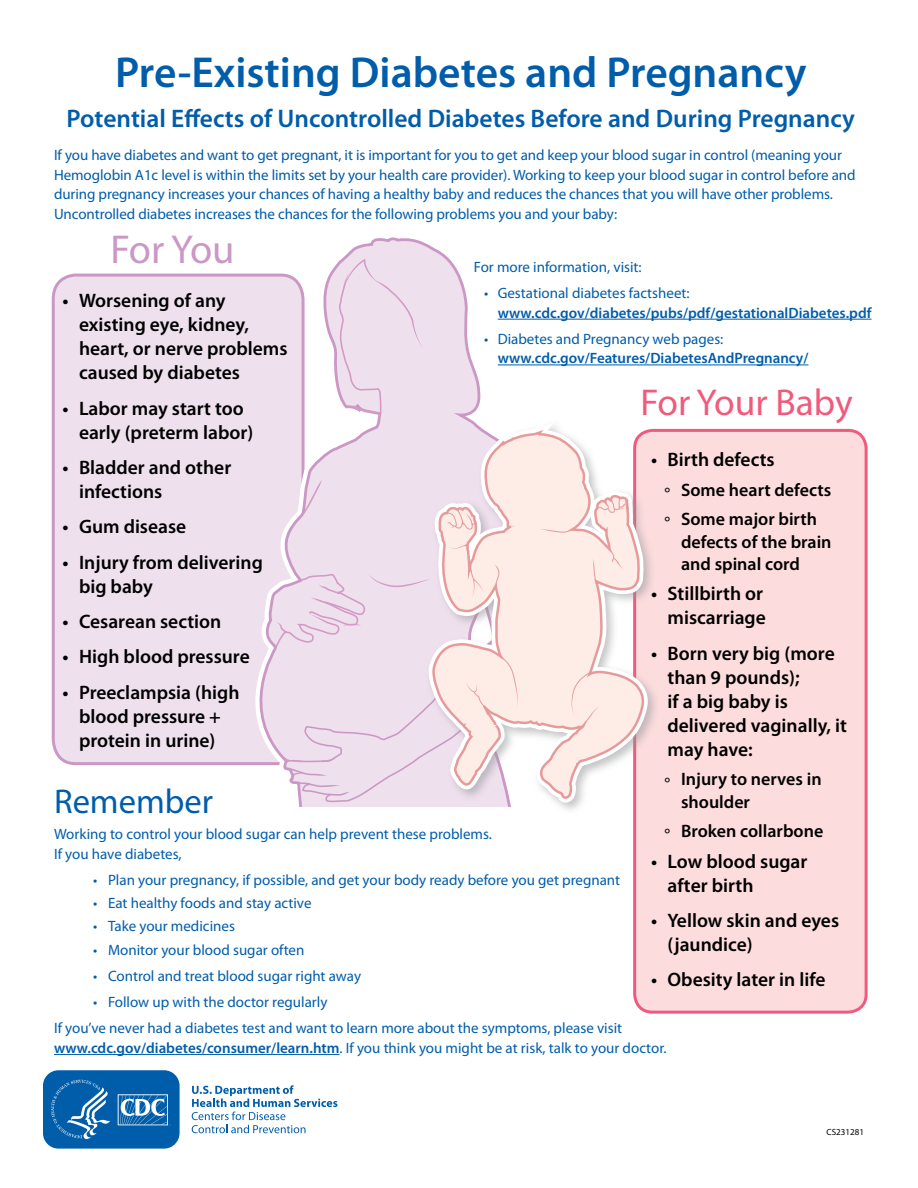
<style>
.page{position:relative;width:918px;height:1188px;background:#fff}
.page>*{position:absolute;margin:0;border:0;box-sizing:border-box;transform-origin:0 0}
.T{font:600 43.5px "Myriad Pro";color:#005daa}
.t1{font:40.5px "Myriad Pro";letter-spacing:-.015em;color:#cb98c5}
.t2{font:37.5px "Myriad Pro";color:#f05b7d}
.t3{font:34.5px "Myriad Pro";color:#005daa}
.t4{font:600 25.5px "Myriad Pro";color:#005daa}
.t5{font:600 19.5px/24px "Myriad Pro";color:#000}
.t6{font:600 18px/22.5px "Myriad Pro";color:#000}
.t7{font:15px/19.5px "Myriad Pro";letter-spacing:-.005em;color:#005daa}
.t8{font:600 15px/19.5px "Myriad Pro";color:#005daa}
.t9{font:9px "Myriad Pro";color:#000}
.s1{font-weight:400}
.s2{font-weight:600}
</style>
<div class="page">
<div style="left:53px;top:275px;width:250px;height:489px;background:#efe0ee;border-radius:23px"></div>
<div style="left:52px;top:274px;width:253px;height:491px;border:3px solid #cb98c5;border-radius:23px"></div>
<div style="left:635px;top:430px;width:231px;height:582px;background:#fcdcdd;border-radius:18px"></div>
<div style="left:633px;top:429px;width:235px;height:585px;border:3px solid #f05b7d;border-radius:18px"></div>
<svg style="left:237px;top:237px;width:311px;height:569px"></svg>
<svg style="left:299px;top:479px;width:23px;height:39px"></svg>
<svg style="left:274px;top:574px;width:151px;height:77px"></svg>
<svg style="left:338px;top:259px;width:86px;height:161px;background:#eeddec"></svg>
<div style="left:425px;top:419px;width:235px;height:395px;background:#939598;opacity:.54"></div>
<svg style="left:428px;top:422px;width:221px;height:381px"></svg>
<svg style="left:284px;top:658px;width:207px;height:146px;background:#edddec"></svg>
<svg style="left:432px;top:430px;width:213px;height:369px;fill:#feece7"></svg>
<svg style="left:192px;top:1085px;width:145px;height:48px"></svg>
<svg style="left:43px;top:1070px;width:137px;height:79px;background:#2172b5"></svg>
<hr style="left:54px;top:1054px;width:286px;height:1px;background:#005daa">
<hr style="left:498px;top:319px;width:374px;height:1px;background:#005daa">
<hr style="left:498px;top:365px;width:311px;height:1px;background:#005daa">
<p class="T" style="left:115px;top:48px;width:693px">Pre-Existing Diabetes and Pregnancy</p>
<p class="t4" style="left:67px;top:104px;width:790px">Potential Effects of Uncontrolled Diabetes Before and During Pregnancy</p>
<p class="t7" style="left:54px;top:146px;width:803px">If you have diabetes and want to get pregnant, it is important for you to get and keep your blood sugar in control (meaning your Hemoglobin A1c level is within the limits set by your health care provider). Working to keep your blood sugar in control before and during pregnancy increases your chances of having a healthy baby and reduces the chances that you will have other problems.<br>Uncontrolled diabetes increases the chances for the following problems you and your baby:</p>
<h2 class="t1" style="left:111px;top:227px;width:126px">For You</h2>
<p class="t5" style="left:79px;top:289px;width:210px;text-indent:-16px">• Worsening of any existing eye, kidney, heart, or nerve problems caused by diabetes</p>
<p class="t5" style="left:79px;top:396px;width:176px;text-indent:-16px">• Labor may start too early (preterm labor)</p>
<p class="t5" style="left:79px;top:456px;width:154px;text-indent:-16px">• Bladder and other infections</p>
<p class="t5" style="left:63px;top:515px;width:125px">• Gum disease</p>
<p class="t5" style="left:79px;top:551px;width:185px;text-indent:-16px">• Injury from delivering big baby</p>
<p class="t5" style="left:63px;top:610px;width:160px">• Cesarean section</p>
<p class="t5" style="left:63px;top:645px;width:189px">• High blood pressure</p>
<p class="t5" style="left:63px;top:681px;width:179px;text-align:center">• Preeclampsia (high blood pressure + protein in urine)</p>
<p class="t7" style="left:474px;top:257px;width:169px">For more information, visit:</p>
<p class="t8" style="left:498px;top:284px;width:375px;text-indent:-14px"><span class="s1">• Gestational diabetes factsheet: </span>www.cdc.gov/diabetes/pubs/pdf/gestationalDiabetes.pdf</p>
<p class="t8" style="left:498px;top:329px;width:312px;text-indent:-14px"><span class="s1">• Diabetes and Pregnancy web pages: </span>www.cdc.gov/Features/DiabetesAndPregnancy/</p>
<h2 class="t2" style="left:640px;top:382px;width:214px">For Your Baby</h2>
<p class="t5" style="left:651px;top:448px;width:125px">• Birth defects</p>
<p class="t6" style="left:665px;top:479px;width:168px"><span class="s1">°</span> Some heart defects</p>
<p class="t6" style="left:681px;top:508px;width:152px;text-indent:-16px"><span class="s1">°</span> Some major birth defects of the brain and spinal cord</p>
<p class="t5" style="left:651px;top:582px;width:116px;text-align:right">• Stillbirth or miscarriage</p>
<p class="t5" style="left:668px;top:642px;width:181px;text-indent:-16px">• Born very big (more than 9 pounds);<br>if a big baby is delivered vaginally, it may have:</p>
<p class="t6" style="left:681px;top:768px;width:142px;text-indent:-16px"><span class="s1">°</span> Injury to nerves in shoulder</p>
<p class="t6" style="left:665px;top:820px;width:160px"><span class="s1">°</span> Broken collarbone</p>
<p class="t5" style="left:668px;top:849px;width:141px;text-indent:-16px">• Low blood sugar after birth</p>
<p class="t5" style="left:668px;top:909px;width:173px;text-indent:-16px">• Yellow skin and eyes (jaundice)</p>
<p class="t5" style="left:651px;top:968px;width:176px">• Obesity later in life</p>
<h2 class="t3" style="left:54px;top:783px;width:161px">Remember</h2>
<p class="t7" style="left:54px;top:825px;width:440px">Working to control your blood sugar can help prevent these problems.<br>If you have diabetes,</p>
<p class="t7" style="left:93px;top:870px;width:529px">• Plan your pregnancy, if possible, and get your body ready before you get pregnant</p>
<p class="t7" style="left:93px;top:894px;width:220px">• Eat healthy foods and stay active</p>
<p class="t7" style="left:93px;top:917px;width:143px">• Take your medicines</p>
<p class="t7" style="left:93px;top:940px;width:213px">• Monitor your blood sugar often</p>
<p class="t7" style="left:93px;top:966px;width:270px">• Control and treat blood sugar right away</p>
<p class="t7" style="left:93px;top:993px;width:236px">• Follow up with the doctor regularly</p>
<p class="t7" style="left:54px;top:1019px;width:614px">If you’ve never had a diabetes test and want to learn more about the symptoms, please visit <span class="s2">www.cdc.gov/diabetes/consumer/learn.htm</span>. If you think you might be at risk, talk to your doctor.</p>
<p class="t9" style="left:827px;top:1127px;width:39px">CS231281</p>
</div>
